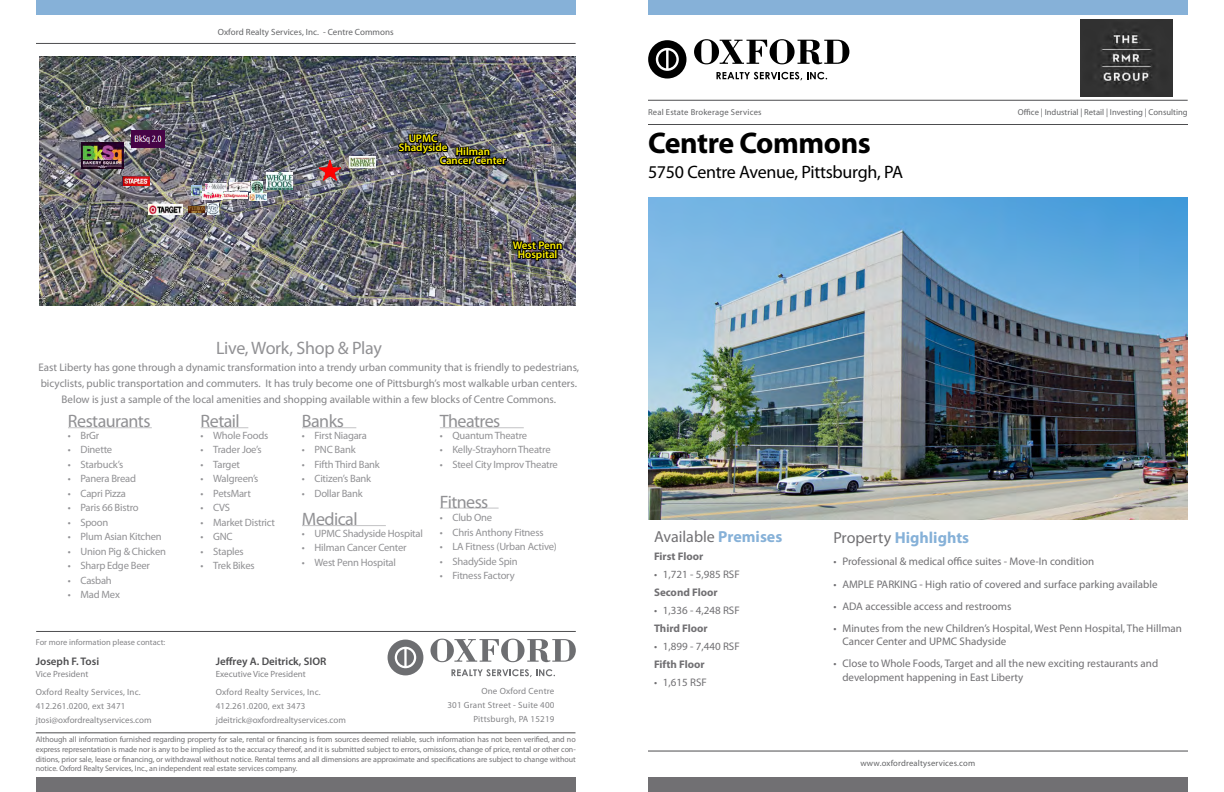
<style>
.page{position:relative;width:1224px;height:792px;background:#fff}
.page>*{position:absolute;margin:0;border:0;box-sizing:border-box;transform-origin:0 0}
.t1{font:700 30px "Myriad Pro";letter-spacing:-.015em;color:#000}
.t2{font:18px "Myriad Pro";letter-spacing:-.03em;color:#919194}
.t3{font:18px "Myriad Pro";letter-spacing:-.015em;color:#000}
.t4{font:700 16px "Myriad Pro";color:#86b1d8}
.t5{font:16px "Myriad Pro";color:#717073}
.t6{font:11px/13.2px "Myriad Pro";color:#717073}
.t7{font:11px/16px "Myriad Pro";color:#848487;text-align:center}
.t8{font:600 11px/9px "Myriad Pro";color:#fff200;text-align:center}
.t9{font:700 11px "Myriad Pro";color:#717073}
.t10{font:600 11px "Myriad Pro";color:#4d4d4f}
.t11{font:10.6px "Myriad Pro";letter-spacing:-.02em;color:#919194}
.t12{font:9px/14px "Myriad Pro";letter-spacing:.015em;color:#848487;text-align:right}
.t13{font:9px "Myriad Pro";letter-spacing:.005em;color:#636466}
.t14{font:8.6px "Myriad Pro";letter-spacing:.015em;color:#636466}
.t15{font:8.4px "Myriad Pro";color:#848487}
.t16{font:8px/9.6px "Myriad Pro";letter-spacing:-.01em;color:#717073;text-align:justify}
.s1{font-weight:700;color:#86b1d8}
.s2{font-weight:400;color:#717073}
</style>
<div class="page">
<div style="left:648px;top:778px;width:540px;height:14px;background:#717073"></div>
<div style="left:36px;top:778px;width:540px;height:14px;background:#717073"></div>
<div style="left:648px;top:0;width:540px;height:14px;background:#86b1d8"></div>
<div style="left:36px;top:0;width:540px;height:14px;background:#86b1d8"></div>
<svg style="left:648px;top:40px;width:38px;height:39px"></svg>
<svg style="left:694px;top:39px;width:155px;height:25px"></svg>
<svg style="left:716px;top:72px;width:111px;height:8px"></svg>
<hr style="left:648px;top:100px;width:540px;height:1px;background:#4d4d4f">
<hr style="left:648px;top:124px;width:540px;height:1px;background:#4d4d4f">
<hr style="left:648px;top:751px;width:540px;height:1px;background:#4d4d4f">
<hr style="left:36px;top:631px;width:540px;height:1px;background:#4d4d4f">
<hr style="left:36px;top:43px;width:540px;height:1px;background:#4d4d4f">
<hr style="left:36px;top:733px;width:539px;height:1px;background:#4d4d4f">
<svg style="left:388px;top:640px;width:35px;height:35px"></svg>
<svg style="left:430px;top:639px;width:146px;height:23px"></svg>
<svg style="left:451px;top:669px;width:104px;height:8px"></svg>
<img style="left:648px;top:197px;width:540px;height:322px">
<img style="left:40px;top:56px;width:536px;height:250px">
<hr style="left:68px;top:427px;width:84px;height:1px;background:#c2c2c4">
<hr style="left:201px;top:427px;width:47px;height:1px;background:#c2c2c4">
<hr style="left:302px;top:427px;width:54px;height:1px;background:#c2c2c4">
<hr style="left:440px;top:508px;width:59px;height:1px;background:#c2c2c4">
<hr style="left:440px;top:427px;width:84px;height:1px;background:#c2c2c4">
<img style="left:148px;top:204px;width:35px;height:11px">
<img style="left:267px;top:173px;width:26px;height:16px">
<svg style="left:318px;top:160px;width:24px;height:21px"></svg>
<img style="left:131px;top:131px;width:34px;height:16px">
<img style="left:81px;top:143px;width:42px;height:26px">
<img style="left:349px;top:156px;width:26px;height:11px">
<img style="left:1080px;top:19px;width:93px;height:77px">
<hr style="left:302px;top:525px;width:84px;height:1px;background:#c2c2c4">
<svg style="left:252px;top:181px;width:11px;height:11px"></svg>
<img style="left:249px;top:194px;width:18px;height:7px">
<img style="left:123px;top:176px;width:26px;height:9px">
<img style="left:229px;top:183px;width:20px;height:8px">
<img style="left:202px;top:192px;width:20px;height:8px">
<img style="left:224px;top:192px;width:23px;height:7px">
<img style="left:205px;top:184px;width:22px;height:7px">
<svg style="left:191px;top:186px;width:10px;height:10px"></svg>
<svg style="left:208px;top:203px;width:11px;height:11px"></svg>
<img style="left:189px;top:206px;width:15px;height:7px">
<img style="left:396px;top:99px;width:168px;height:205px">
<p class="t13" style="left:218px;top:26px;width:177px">Oxford Realty Services, Inc. - Centre Commons</p>
<h3 class="t8" style="left:399px;top:134px;width:50px">UPMC<br>Shadyside</h3>
<h3 class="t8" style="left:440px;top:147px;width:68px">Hilman<br>Cancer Center</h3>
<h3 class="t8" style="left:513px;top:240px;width:51px">West Penn<br>Hospital</h3>
<h2 class="t2" style="left:216px;top:336px;width:167px">Live, Work, Shop &amp; Play</h2>
<p class="t7" style="left:38px;top:359px;width:542px">East Liberty has gone through a dynamic transformation into a trendy urban community that is friendly to pedestrians, bicyclists, public transportation and commuters. It has truly become one of Pittsburgh’s most walkable urban centers.<br>Below is just a sample of the local amenities and shopping available within a few blocks of Centre Commons.</p>
<h3 class="t11" style="left:68px;top:429px;width:33px">• BrGr</h3>
<h3 class="t11" style="left:68px;top:443px;width:46px">• Dinette</h3>
<h3 class="t11" style="left:68px;top:458px;width:57px">• Starbuck’s</h3>
<h3 class="t11" style="left:68px;top:472px;width:70px">• Panera Bread</h3>
<h3 class="t11" style="left:68px;top:487px;width:59px">• Capri Pizza</h3>
<h3 class="t11" style="left:68px;top:501px;width:72px">• Paris 66 Bistro</h3>
<h3 class="t11" style="left:68px;top:516px;width:42px">• Spoon</h3>
<h3 class="t11" style="left:68px;top:530px;width:95px">• Plum Asian Kitchen</h3>
<h3 class="t11" style="left:68px;top:545px;width:100px">• Union Pig &amp; Chicken</h3>
<h3 class="t11" style="left:68px;top:559px;width:84px">• Sharp Edge Beer</h3>
<h3 class="t11" style="left:68px;top:574px;width:45px">• Casbah</h3>
<h3 class="t11" style="left:68px;top:588px;width:53px">• Mad Mex</h3>
<h2 class="t2" style="left:68px;top:410px;width:84px">Restaurants</h2>
<h2 class="t2" style="left:201px;top:410px;width:41px">Retail</h2>
<h2 class="t2" style="left:302px;top:410px;width:43px">Banks</h2>
<h2 class="t2" style="left:440px;top:410px;width:62px">Theatres</h2>
<h3 class="t11" style="left:201px;top:429px;width:69px">• Whole Foods</h3>
<h3 class="t11" style="left:201px;top:443px;width:62px">• Trader Joe’s</h3>
<h3 class="t11" style="left:201px;top:458px;width:41px">• Target</h3>
<h3 class="t11" style="left:201px;top:472px;width:59px">• Walgreen’s</h3>
<h3 class="t11" style="left:201px;top:487px;width:52px">• PetsMart</h3>
<h3 class="t11" style="left:201px;top:501px;width:31px">• CVS</h3>
<h3 class="t11" style="left:201px;top:516px;width:76px">• Market District</h3>
<h3 class="t11" style="left:201px;top:530px;width:34px">• GNC</h3>
<h3 class="t11" style="left:201px;top:545px;width:45px">• Staples</h3>
<h3 class="t11" style="left:201px;top:559px;width:55px">• Trek Bikes</h3>
<h3 class="t11" style="left:440px;top:429px;width:89px">• Quantum Theatre</h3>
<h3 class="t11" style="left:440px;top:443px;width:112px">• Kelly-Strayhorn Theatre</h3>
<h3 class="t11" style="left:440px;top:458px;width:120px">• Steel City Improv Theatre</h3>
<h3 class="t11" style="left:302px;top:429px;width:66px">• First Niagara</h3>
<h3 class="t11" style="left:302px;top:443px;width:55px">• PNC Bank</h3>
<h3 class="t11" style="left:302px;top:458px;width:79px">• Fifth Third Bank</h3>
<h3 class="t11" style="left:302px;top:472px;width:71px">• Citizen’s Bank</h3>
<h3 class="t11" style="left:302px;top:487px;width:62px">• Dollar Bank</h3>
<h2 class="t2" style="left:440px;top:491px;width:50px">Fitness</h2>
<h2 class="t2" style="left:302px;top:508px;width:57px">Medical</h2>
<h3 class="t11" style="left:440px;top:511px;width:54px">• Club One</h3>
<h3 class="t11" style="left:440px;top:526px;width:105px">• Chris Anthony Fitness</h3>
<h3 class="t11" style="left:440px;top:540px;width:119px">• LA Fitness (Urban Active)</h3>
<h3 class="t11" style="left:440px;top:555px;width:79px">• ShadySide Spin</h3>
<h3 class="t11" style="left:440px;top:569px;width:76px">• Fitness Factory</h3>
<h3 class="t11" style="left:302px;top:527px;width:123px">• UPMC Shadyside Hospital</h3>
<h3 class="t11" style="left:302px;top:541px;width:106px">• Hilman Cancer Center</h3>
<h3 class="t11" style="left:302px;top:556px;width:96px">• West Penn Hospital</h3>
<p class="t15" style="left:36px;top:637px;width:131px">For more information please contact:</p>
<h3 class="t10" style="left:36px;top:655px;width:65px">Joseph F. Tosi</h3>
<h3 class="t10" style="left:216px;top:655px;width:112px">Jeffrey A. Deitrick, SIOR</h3>
<p class="t12" style="left:36px;top:667px;width:54px">Vice President</p>
<p class="t12" style="left:216px;top:667px;width:91px">Executive Vice President</p>
<p class="t12" style="left:36px;top:685px;width:106px">Oxford Realty Services, Inc.</p>
<p class="t12" style="left:216px;top:685px;width:106px">Oxford Realty Services, Inc.</p>
<p class="t12" style="left:36px;top:699px;width:91px">412.261.0200, ext 3471</p>
<p class="t12" style="left:216px;top:699px;width:91px">412.261.0200, ext 3473</p>
<p class="t12" style="left:36px;top:713px;width:117px">jtosi@oxfordrealtyservices.com</p>
<p class="t12" style="left:216px;top:713px;width:132px">jdeitrick@oxfordrealtyservices.com</p>
<p class="t12" style="left:447px;top:684px;width:109px">One Oxford Centre<br>301 Grant Street - Suite 400<br>Pittsburgh, PA 15219</p>
<p class="t16" style="left:36px;top:735px;width:541px">Although all information furnished regarding property for sale, rental or financing is from sources deemed reliable, such information has not been verified, and no express representation is made nor is any to be implied as to the accuracy thereof, and it is submitted subject to errors, omissions, change of price, rental or other con&shy;ditions, prior sale, lease or financing, or withdrawal without notice. Rental terms and all dimensions are approximate and specifications are subject to change without notice. Oxford Realty Services, Inc., an independent real estate services company.</p>
<p class="t14" style="left:648px;top:107px;width:115px">Real Estate Brokerage Services</p>
<p class="t14" style="left:1018px;top:107px;width:171px">Office | Industrial | Retail | Investing | Consulting</p>
<h1 class="t1" style="left:648px;top:123px;width:224px">Centre Commons</h1>
<h2 class="t3" style="left:648px;top:161px;width:257px">5750 Centre Avenue, Pittsburgh, PA</h2>
<h3 class="t5" style="left:654px;top:526px;width:130px">Available <span class="s1">Premises</span></h3>
<h3 class="t9" style="left:654px;top:549px;width:51px">First Floor</h3>
<h3 class="t6" style="left:654px;top:567px;width:87px">• 1,721 - 5,985 RSF</h3>
<h3 class="t9" style="left:654px;top:585px;width:65px">Second Floor</h3>
<h3 class="t6" style="left:654px;top:603px;width:87px">• 1,336 - 4,248 RSF</h3>
<h3 class="t9" style="left:654px;top:621px;width:55px">Third Floor</h3>
<h3 class="t6" style="left:654px;top:639px;width:87px">• 1,899 - 7,440 RSF</h3>
<h3 class="t9" style="left:654px;top:657px;width:52px">Fifth Floor</h3>
<h3 class="t6" style="left:654px;top:675px;width:54px">• 1,615 RSF</h3>
<h3 class="t4" style="left:833px;top:527px;width:137px"><span class="s2">Property</span> Highlights</h3>
<h3 class="t6" style="left:833px;top:555px;width:262px">• Professional &amp; medical office suites - Move-In condition</h3>
<h3 class="t6" style="left:833px;top:577px;width:326px">• AMPLE PARKING - High ratio of covered and surface parking available</h3>
<h3 class="t6" style="left:833px;top:599px;width:180px">• ADA accessible access and restrooms</h3>
<h3 class="t6" style="left:842px;top:622px;width:341px;text-indent:-9px">• Minutes from the new Children’s Hospital, West Penn Hospital, The Hillman<br>Cancer Center and UPMC Shadyside</h3>
<h3 class="t6" style="left:842px;top:657px;width:317px;text-indent:-9px">• Close to Whole Foods, Target and all the new exciting restaurants and development happening in East Liberty</h3>
<p class="t14" style="left:860px;top:758px;width:116px">www.oxfordrealtyservices.com</p>
</div>
